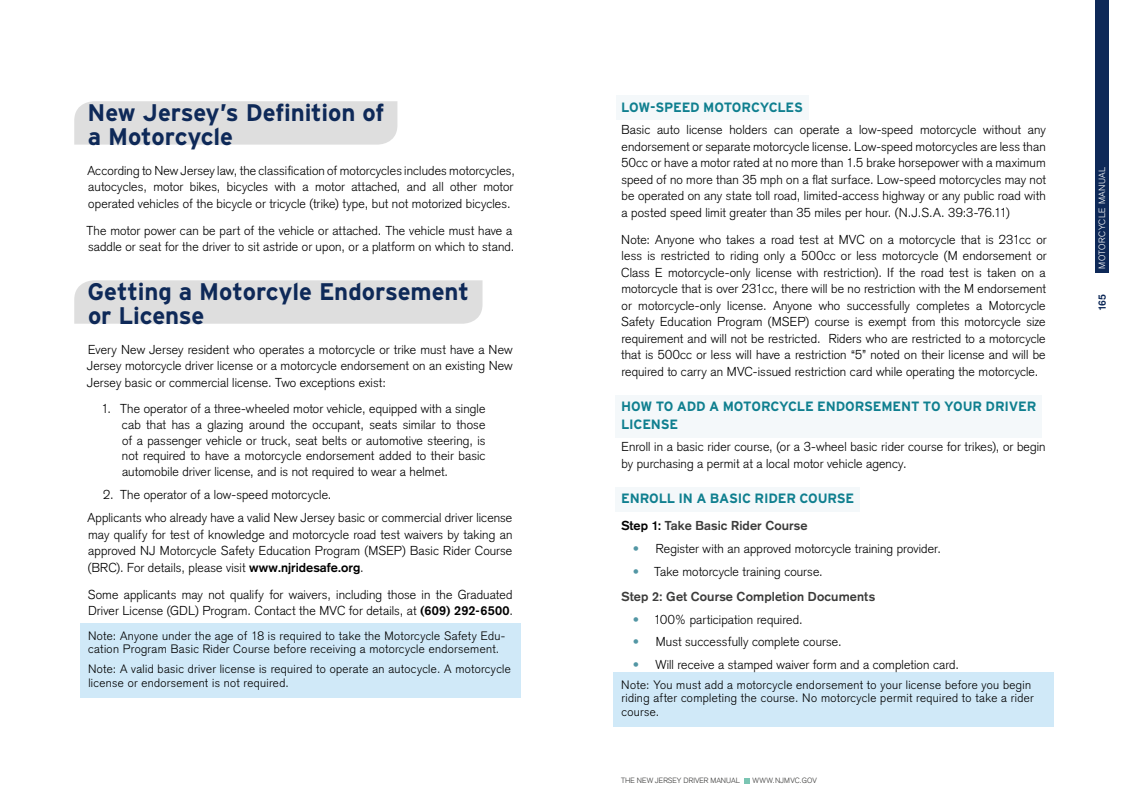
<style>
.page{position:relative;width:1134px;height:810px;background:#fff}
.page>*{position:absolute;margin:0;border:0;box-sizing:border-box;transform-origin:0 0}
.t1{font:700 24px/24px "Interstate";letter-spacing:-.005em;color:#0e2958}
.t2{font:700 13.5px/18px "Interstate";letter-spacing:-.015em;color:#0f7f8f}
.t3{font:300 12.75px/16.5px "Akzidenz Grotesk";letter-spacing:.01em;color:#000}
.t4{font:700 12.75px/25.5px "Akzidenz Grotesk";letter-spacing:.01em;color:#3c3c3b}
.t5{font:300 12px/13.5px "Akzidenz Grotesk";letter-spacing:.03em;color:#000}
.t6{font:700 10.5px "Akzidenz Grotesk";color:#0e2958}
.t7{font:300 9px "Akzidenz Grotesk";letter-spacing:.06em;color:#fff}
.t8{font:300 7.5px "Akzidenz Grotesk";color:#3c3c3b}
.t9{font:300 7.5px "Akzidenz Grotesk";letter-spacing:.03em;color:#3c3c3b}
.s1{font-weight:700}
.s2{color:#000}
.s3{color:#5296a4}
.s4{font-weight:300;color:#5296a4}
.s5{font-weight:300;color:#000}
</style>
<div class="page">
<div style="left:74px;top:101px;width:323px;height:44px;background:#dedede"></div>
<div style="left:74px;top:280px;width:409px;height:44px;background:#dedede"></div>
<div style="left:80px;top:623px;width:441px;height:41px;background:#d0e9f8"></div>
<div style="left:80px;top:657px;width:441px;height:40px;background:#d0e9f8"></div>
<div style="left:616px;top:96px;width:192px;height:24px;background:#f4f8fa"></div>
<div style="left:616px;top:395px;width:426px;height:42px;background:#f4f8fa"></div>
<div style="left:616px;top:487px;width:244px;height:24px;background:#f4f8fa"></div>
<div style="left:613px;top:672px;width:441px;height:54px;background:#d0e9f8"></div>
<div style="left:1095px;top:0;width:14px;height:273px;background:#0e2958"></div>
<svg style="left:744px;top:778px;width:6px;height:6px"></svg>
<h1 class="t1" style="left:88px;top:100px;width:298px">New Jersey’s Definition of a Motorcycle</h1>
<p class="t3" style="left:87px;top:162px;width:429px">According to New Jersey law, the classification of motorcycles includes motorcycles, autocycles, motor bikes, bicycles with a motor attached, and all other motor operated vehicles of the bicycle or tricycle (trike) type, but not motorized bicycles.</p>
<p class="t3" style="left:86px;top:222px;width:429px">The motor power can be part of the vehicle or attached. The vehicle must have a saddle or seat for the driver to sit astride or upon, or a platform on which to stand.</p>
<h1 class="t1" style="left:87px;top:279px;width:383px">Getting a Motorcyle Endorsement or License</h1>
<p class="t3" style="left:87px;top:341px;width:427px;text-align:justify">Every New Jersey resident who operates a motorcycle or trike must have a New Jersey motorcycle driver license or a motorcycle endorsement on an existing New Jersey basic or commercial license. Two exceptions exist:</p>
<p class="t3" style="left:122px;top:401px;width:365px;line-height:15.8px;text-align:justify;text-indent:-21px">1. The operator of a three-wheeled motor vehicle, equipped with a single cab that has a glazing around the occupant, seats similar to those of a passenger vehicle or truck, seat belts or automotive steering, is not required to have a motorcycle endorsement added to their basic automobile driver license, and is not required to wear a helmet.</p>
<p class="t3" style="left:87px;top:483px;width:426px;line-height:23.2px;text-indent:16px">2. The operator of a low-speed motorcycle.<br>Applicants who already have a valid New Jersey basic or commercial driver license</p>
<p class="t3" style="left:88px;top:526px;width:426px;text-align:justify">may qualify for test of knowledge and motorcycle road test waivers by taking an approved NJ Motorcycle Safety Education Program (MSEP) Basic Rider Course (BRC). For details, please visit <span class="s1">www.njridesafe.org</span>.</p>
<p class="t3" style="left:88px;top:586px;width:427px">Some applicants may not qualify for waivers, including those in the Graduated<br>Driver License (GDL) Program. Contact the MVC for details, at <span class="s1">(609) 292-6500</span>.</p>
<p class="t5" style="left:88px;top:629px;width:419px">Note: Anyone under the age of 18 is required to take the Motorcycle Safety Edu&shy;cation Program Basic Rider Course before receiving a motorcycle endorsement.</p>
<p class="t5" style="left:88px;top:663px;width:424px">Note: A valid basic driver license is required to operate an autocycle. A motorcycle license or endorsement is not required.</p>
<p class="t2" style="left:621px;top:98px;width:184px">LOW-SPEED MOTORCYCLES</p>
<p class="t3" style="left:621px;top:121px;width:426px;text-align:justify">Basic auto license holders can operate a low-speed motorcycle without any endorsement or separate motorcycle license. Low-speed motorcycles are less than 50cc or have a motor rated at no more than 1.5 brake horsepower with a maximum speed of no more than 35 mph on a flat surface. Low-speed motorcycles may not be operated on any state toll road, limited-access highway or any public road with a posted speed limit greater than 35 miles per hour. (N.J.S.A. 39:3-76.11)</p>
<p class="t3" style="left:621px;top:231px;width:427px;text-align:justify">Note: Anyone who takes a road test at MVC on a motorcycle that is 231cc or less is restricted to riding only a 500cc or less motorcycle (M endorsement or Class E motorcycle-only license with restriction). If the road test is taken on a motorcycle that is over 231cc, there will be no restriction with the M endorsement or motorcycle-only license. Anyone who successfully completes a Motorcycle Safety Education Program (MSEP) course is exempt from this motorcycle size requirement and will not be restricted. Riders who are restricted to a motorcycle that is 500cc or less will have a restriction “5” noted on their license and will be required to carry an MVC-issued restriction card while operating the motorcycle.</p>
<p class="t2" style="left:621px;top:398px;width:417px">HOW TO ADD A MOTORCYCLE ENDORSEMENT TO YOUR DRIVER<br>LICENSE</p>
<p class="t3" style="left:621px;top:439px;width:426px">Enroll in a basic rider course, (or a 3-wheel basic rider course for trikes), or begin by purchasing a permit at a local motor vehicle agency.</p>
<p class="t2" style="left:621px;top:490px;width:235px">ENROLL IN A BASIC RIDER COURSE</p>
<p class="t4" style="left:621px;top:513px;width:188px"><span class="s2">Step 1:</span> Take Basic Rider Course</p>
<p class="t3" style="left:633px;top:540px;width:310px"><span class="s3">•</span> Register with an approved motorcycle training provider.</p>
<p class="t4" style="left:621px;top:558px;width:255px;text-indent:11px"><span class="s4">•</span> <span class="s5">Take motorcycle training course.<br></span>Step 2: Get Course Completion Documents</p>
<p class="t3" style="left:633px;top:611px;width:171px"><span class="s3">•</span> 100% participation required.</p>
<p class="t3" style="left:633px;top:633px;width:210px"><span class="s3">•</span> Must successfully complete course.</p>
<p class="t3" style="left:633px;top:656px;width:328px"><span class="s3">•</span> Will receive a stamped waiver form and a completion card.</p>
<p class="t5" style="left:621px;top:678px;width:414px">Note: You must add a motorcycle endorsement to your license before you begin riding after completing the course. No motorcycle permit required to take a rider course.</p>
<p class="t8" style="left:621px;top:776px;width:121px">THE NEW JERSEY DRIVER MANUAL</p>
<p class="t9" style="left:753px;top:776px;width:66px">WWW.NJMVC.GOV</p>
<p class="t7" style="left:1097px;top:269px;width:104px;rotate:-90deg">Motorcycle Manual</p>
<p class="t6" style="left:1096px;top:311px;width:19px;rotate:-90deg">165</p>
</div>
